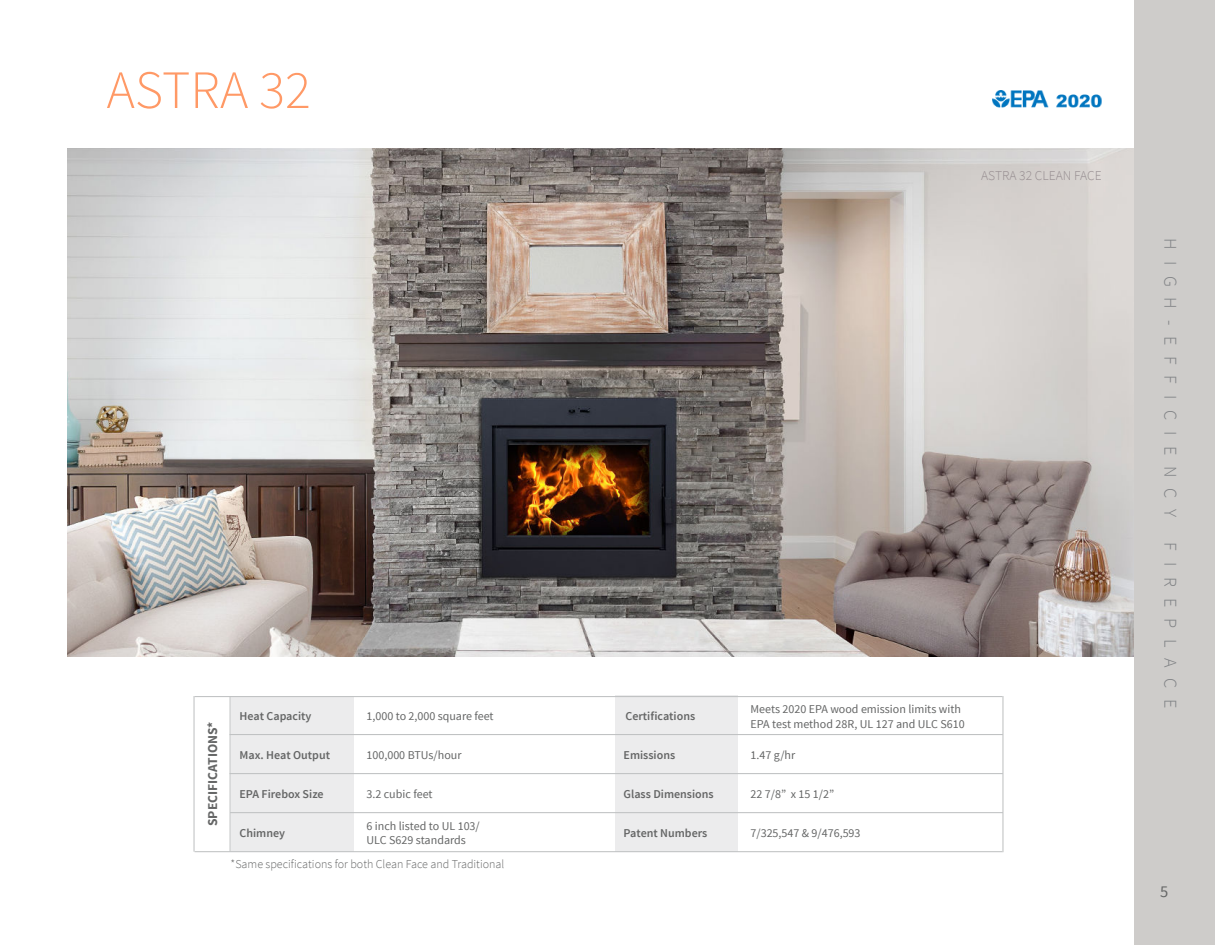
<style>
.page{position:relative;width:1215px;height:945px;background:#fff}
.page>*{position:absolute;margin:0;border:0;box-sizing:border-box;transform-origin:0 0}
.t1{font:300 54px "Source Sans Pro";color:#f96}
.t2{font:300 18px "Source Sans Pro";letter-spacing:.6em;color:#808285}
.t3{font:16.5px "Source Sans Pro";color:#656666}
.t4{font:300 13.5px "Source Sans Pro";color:#968d90}
.t5{font:700 13.5px "Source Sans Pro";color:#656666}
.t6{font:12px/14.4px "Source Sans Pro";color:#656666}
.t7{font:600 12px "Source Sans Pro";color:#656666}
.t8{font:300 12px "Source Sans Pro";color:#656666}
</style>
<div class="page">
<div style="left:231px;top:696px;width:123px;height:156px;background:#ececed"></div>
<div style="left:615px;top:695px;width:123px;height:157px;background:#ececed"></div>
<hr style="left:1002px;top:696px;width:2px;height:156px;background:#c0c2c3">
<hr style="left:193px;top:696px;width:2px;height:156px;background:#c0c2c3">
<hr style="left:230px;top:696px;width:1px;height:156px;background:#c0c2c3">
<hr style="left:230px;top:734px;width:773px;height:1px;background:#c0c2c3">
<hr style="left:230px;top:773px;width:773px;height:1px;background:#c0c2c3">
<hr style="left:230px;top:812px;width:773px;height:1px;background:#c0c2c3">
<hr style="left:195px;top:851px;width:807px;height:1px;background:#c0c2c3">
<hr style="left:195px;top:696px;width:807px;height:1px;background:#c0c2c3">
<div style="left:1134px;top:0;width:81px;height:945px;background:#ceccca"></div>
<img style="left:68px;top:148px;width:1065px;height:508px">
<img style="left:992px;top:90px;width:110px;height:18px">
<h1 class="t1" style="left:107px;top:69px;width:206px">ASTRA 32</h1>
<p class="t4" style="left:981px;top:170px;width:122px">ASTRA 32 CLEAN FACE</p>
<p class="t5" style="left:205px;top:826px;width:106px;rotate:-90deg">SPECIFICATIONS*</p>
<p class="t6" style="left:751px;top:703px;width:216px">Meets 2020 EPA wood emission limits with<br>EPA test method 28R, UL 127 and ULC S610</p>
<p class="t6" style="left:751px;top:749px;width:46px">1.47 g/hr</p>
<p class="t6" style="left:751px;top:788px;width:85px">22 7/8” x 15 1/2”</p>
<p class="t7" style="left:625px;top:709px;width:71px">Certifications</p>
<p class="t7" style="left:240px;top:712px;width:74px">Heat Capacity</p>
<p class="t6" style="left:367px;top:710px;width:129px">1,000 to 2,000 square feet</p>
<p class="t6" style="left:367px;top:749px;width:97px">100,000 BTUs/hour</p>
<p class="t6" style="left:367px;top:788px;width:68px">3.2 cubic feet</p>
<p class="t6" style="left:367px;top:819px;width:115px">6 inch listed to UL 103/<br>ULC S629 standards</p>
<p class="t6" style="left:751px;top:827px;width:112px">7/325,547 &amp; 9/476,593</p>
<p class="t7" style="left:624px;top:748px;width:53px">Emissions</p>
<p class="t7" style="left:240px;top:751px;width:92px">Max. Heat Output</p>
<p class="t7" style="left:240px;top:789px;width:86px">EPA Firebox Size</p>
<p class="t7" style="left:624px;top:786px;width:92px">Glass Dimensions</p>
<p class="t7" style="left:624px;top:825px;width:85px">Patent Numbers</p>
<p class="t7" style="left:240px;top:825px;width:47px">Chimney</p>
<p class="t8" style="left:231px;top:857px;width:275px">*Same specifications for both Clean Face and Traditional</p>
<h2 class="t2" style="left:1177px;top:238px;width:280px;rotate:90deg">HIGH-EFFICIENCY</h2>
<h2 class="t2" style="left:1177px;top:542px;width:167px;rotate:90deg">FIREPLACE</h2>
<h3 class="t3" style="left:1160px;top:885px;width:10px">5</h3>
</div>
